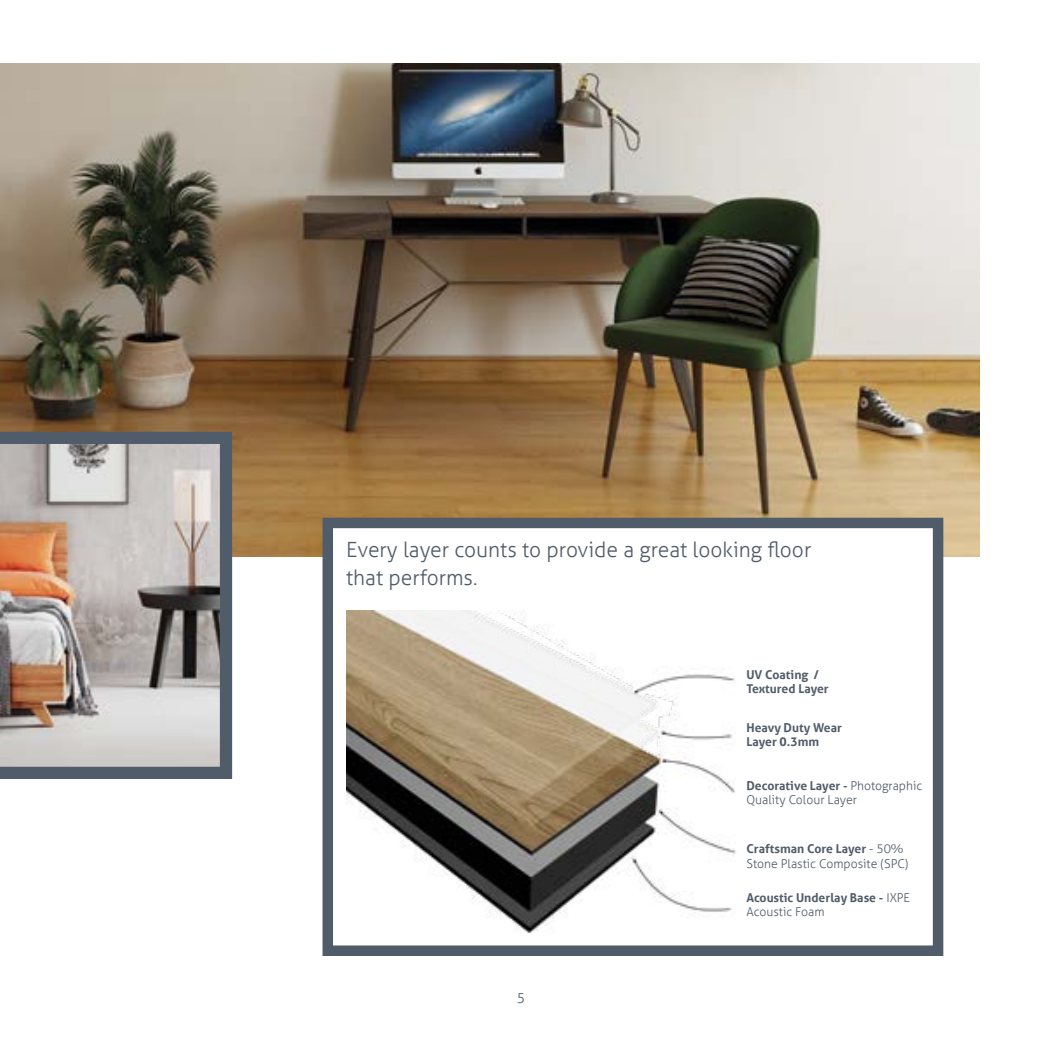
<style>
.page{position:relative;width:1042px;height:1042px;background:#fff}
.page>*{position:absolute;margin:0;border:0;box-sizing:border-box;transform-origin:0 0}
.t1{font:300 21px/28px "Aller";color:#515c6a}
.t2{font:300 14px "Aller";color:#515c6a}
.t3{font:300 12.25px/14.2px "Aller";color:#515c6a}
.t4{font:700 12.25px/14.2px "Aller";color:#515c6a}
.s1{font-weight:700}
.s2{font-weight:300}
</style>
<div class="page">
<img style="left:0;top:63px;width:979px;height:494px">
<div style="left:322px;top:518px;width:621px;height:438px;background:#fff;border:10px solid #515c6a"></div>
<img style="left:346px;top:611px;width:390px;height:322px">
<svg style="left:0;top:432px;width:232px;height:347px"></svg>
<h1 class="t1" style="left:346px;top:536px;width:467px">Every layer counts to provide a great looking floor that performs.</h1>
<p class="t2" style="left:517px;top:989px;width:10px">5</p>
<p class="t4" style="left:746px;top:667px;width:84px">UV Coating /<br>Textured Layer</p>
<p class="t4" style="left:746px;top:720px;width:97px">Heavy Duty Wear<br>Layer 0.3mm</p>
<p class="t3" style="left:746px;top:779px;width:177px"><span class="s1">Decorative Layer -</span> Photographic<br>Quality Colour Layer</p>
<p class="t3" style="left:746px;top:842px;width:163px"><span class="s1">Craftsman Core Layer</span> - 50%<br>Stone Plastic Composite (SPC)</p>
<p class="t4" style="left:746px;top:890px;width:165px">Acoustic Underlay Base - <span class="s2">IXPE<br>Acoustic Foam</span></p>
</div>
